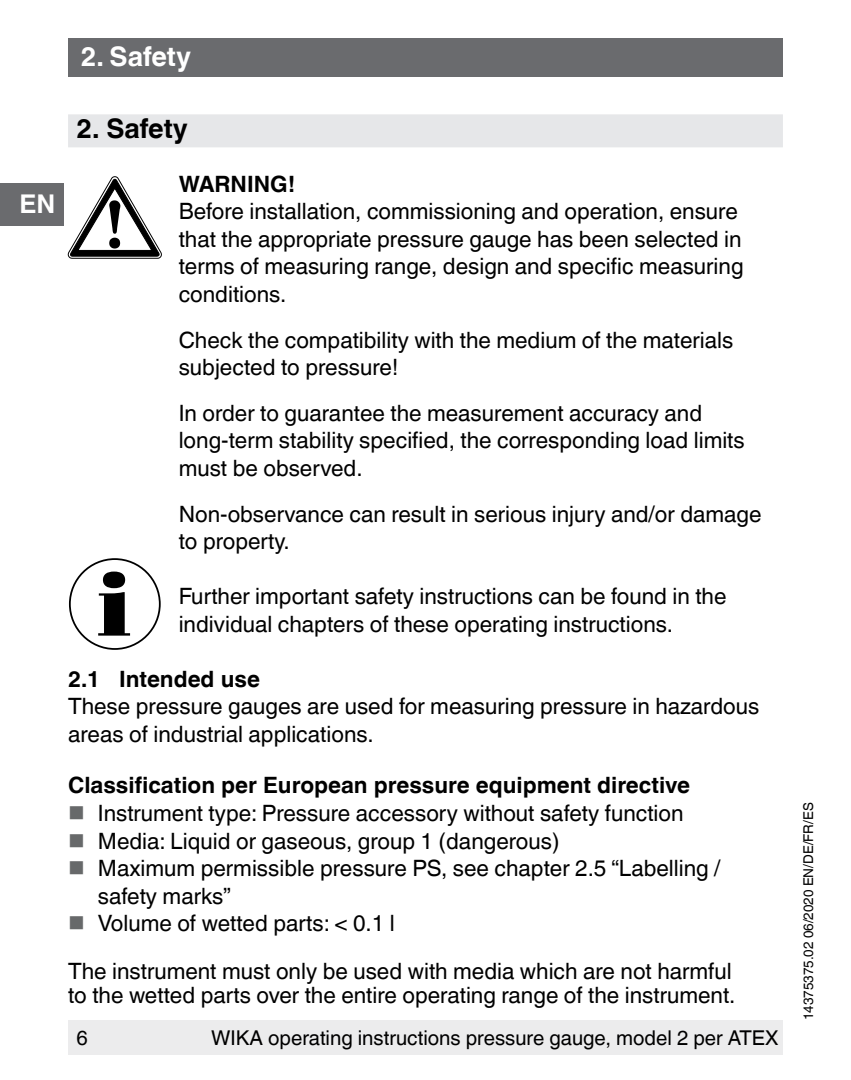
<style>
.page{position:relative;width:851px;height:1080px;background:#fff}
.page>*{position:absolute;margin:0;border:0;box-sizing:border-box;transform-origin:0 0}
.t1{font:700 27px "Helvetica World";color:#000}
._14_OI-Kopf_127{font:700 27px "Helvetica World";color:#fff}
.t2{font:700 25.8px "Helvetica World";color:#fff}
._06_Warn_Running_tex{font:22.5px/27.6px "Helvetica World";color:#000}
._04_Running_text_127{font:22.5px/27.6px "Helvetica World";color:#000}
._03_Subheadline2_127{font:700 22.5px "Helvetica World";color:#000}
._06_Warn_Subheadline{font:700 22.5px "Helvetica World";color:#000}
.t3{font:20.4px "Helvetica World";color:#000}
.t4{font:13.5px "Helvetica World";color:#000}
</style>
<div class="page">
<div style="left:0;top:183px;width:64px;height:42px;background:#6a6b6e"></div>
<div style="left:68px;top:38px;width:714px;height:39px;background:#6a6b6e"></div>
<div style="left:68px;top:1020px;width:714px;height:34px;background:#ececed"></div>
<div style="left:68px;top:114px;width:714px;height:33px;background:#e6e7e9"></div>
<svg style="left:68px;top:177px;width:93px;height:81px"></svg>
<svg style="left:98px;top:572px;width:32px;height:64px"></svg>
<div style="left:69px;top:558px;width:92px;height:92px;border:2px solid #000;border-radius:50%"></div>
<p class="_14_OI-Kopf_127" style="left:81px;top:41px;width:112px">2. Safety</p>
<p class="t2" style="left:19px;top:189px;width:37px">EN</p>
<p class="t1" style="left:77px;top:113px;width:113px">2. Safety</p>
<p class="_06_Warn_Subheadline" style="left:179px;top:171px;width:118px">WARNING!</p>
<p class="_06_Warn_Running_tex" style="left:179px;top:198px;width:566px">Before installation, commissioning and operation, ensure that the appropriate pressure gauge has been selected in terms of measuring range, design and specific measuring conditions.</p>
<p class="_06_Warn_Running_tex" style="left:179px;top:326px;width:556px">Check the compatibility with the medium of the materials subjected to pressure!</p>
<p class="_06_Warn_Running_tex" style="left:179px;top:399px;width:567px">In order to guarantee the measurement accuracy and long-term stability specified, the corresponding load limits must be observed.</p>
<p class="_06_Warn_Running_tex" style="left:179px;top:500px;width:584px">Non-observance can result in serious injury and/or damage to property.</p>
<p class="_06_Warn_Running_tex" style="left:179px;top:583px;width:549px">Further important safety instructions can be found in the individual chapters of these operating instructions.</p>
<p class="_03_Subheadline2_127" style="left:68px;top:666px;width:193px">2.1 Intended use</p>
<p class="_04_Running_text_127" style="left:68px;top:693px;width:692px">These pressure gauges are used for measuring pressure in hazardous areas of industrial applications.</p>
<p class="_03_Subheadline2_127" style="left:68px;top:772px;width:623px">Classification per European pressure equipment directive</p>
<p class="_06_Warn_Running_tex" style="left:98px;top:799px;width:587px">Instrument type: Pressure accessory without safety function</p>
<p class="_06_Warn_Running_tex" style="left:98px;top:827px;width:463px">Media: Liquid or gaseous, group 1 (dangerous)</p>
<p class="_06_Warn_Running_tex" style="left:98px;top:855px;width:624px">Maximum permissible pressure PS, see chapter 2.5 “Labelling / safety marks”</p>
<p class="_06_Warn_Running_tex" style="left:98px;top:910px;width:298px">Volume of wetted parts: &lt; 0.1 l</p>
<p class="_04_Running_text_127" style="left:68px;top:960px;width:669px;line-height:24px">The instrument must only be used with media which are not harmful to the wetted parts over the entire operating range of the instrument.</p>
<p class="t3" style="left:77px;top:1026px;width:13px">6</p>
<p class="t3" style="left:211px;top:1026px;width:569px">WIKA operating instructions pressure gauge, model 2 per ATEX</p>
<p class="t4" style="left:800px;top:1020px;width:220px;rotate:-90deg">14375375.02 06/2020 EN/DE/FR/ES</p>
</div>
